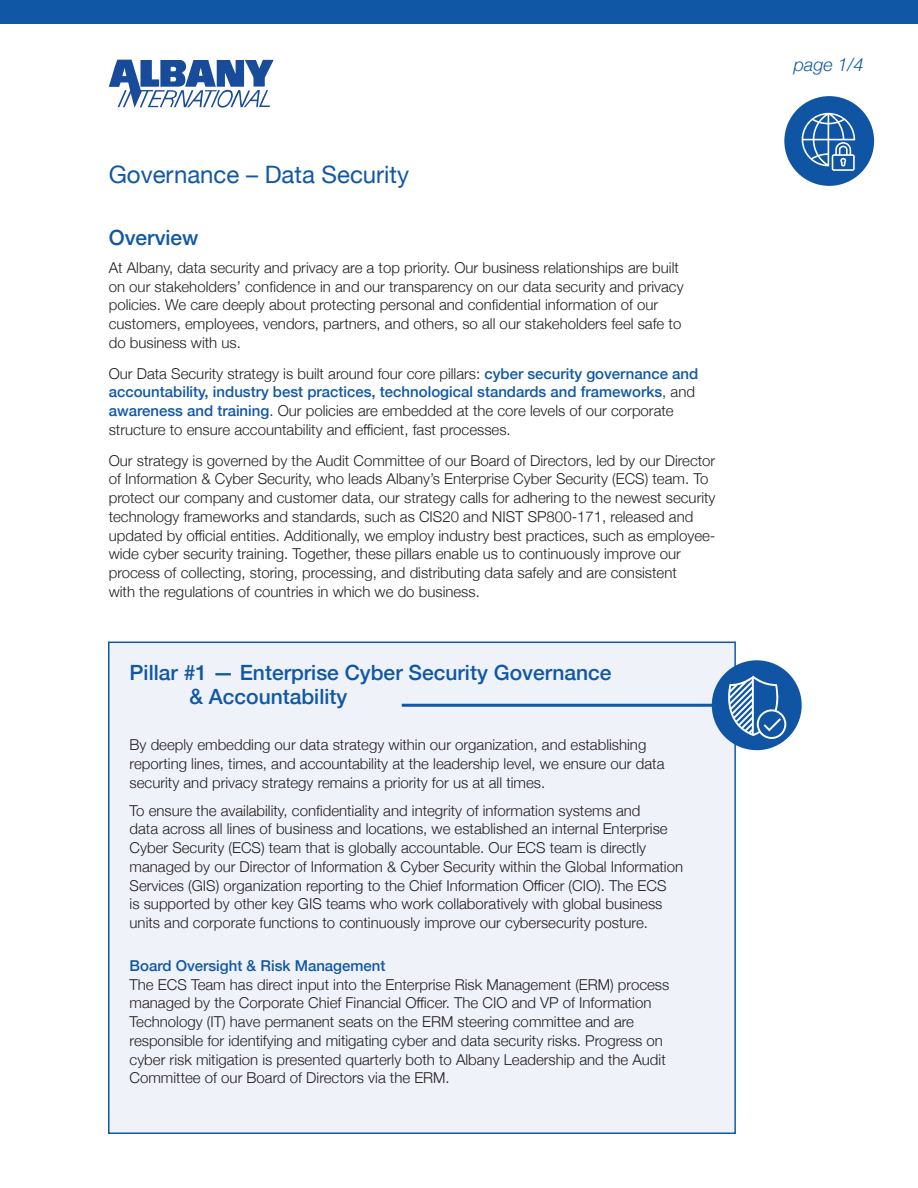
<style>
.page{position:relative;width:918px;height:1188px;background:#fff}
.page>*{position:absolute;margin:0;border:0;box-sizing:border-box;transform-origin:0 0}
.t1{font:24px "Helvetica Neue";color:#1058a6}
.t2{font:500 21px/24px "Helvetica Neue";color:#1058a6}
.t3{font:italic 300 18px "Helvetica Neue";color:#1058a6}
.t4{font:300 15px/18.8px "Helvetica Neue";color:#231f20}
.t5{font:500 15px "Helvetica Neue";color:#1058a6}
.s1{font-weight:500;color:#1058a6}
</style>
<div class="page">
<div style="left:0;top:0;width:918px;height:24px;background:#1058a6"></div>
<svg style="left:109px;top:60px;width:165px;height:48px"></svg>
<div style="left:784px;top:96px;width:90px;height:90px;background:#1055a4;border-radius:50%"></div>
<svg style="left:802px;top:113px;width:53px;height:58px"></svg>
<div style="left:108px;top:642px;width:628px;height:492px;background:#f0f2f9;border:2px solid #1058a6"></div>
<div style="left:712px;top:660px;width:90px;height:90px;background:#1055a4;border-radius:50%"></div>
<svg style="left:728px;top:676px;width:58px;height:63px"></svg>
<hr style="left:402px;top:704px;width:314px;height:3px;background:#1058a6">
<p class="t1" style="left:109px;top:157px;width:302px">Governance – Data Security</p>
<p class="t2" style="left:109px;top:224px;width:91px">Overview</p>
<p class="t4" style="left:109px;top:257px;width:576px">At Albany, data security and privacy are a top priority. Our business relationships are built on our stakeholders’ confidence in and our transparency on our data security and privacy policies. We care deeply about protecting personal and confidential information of our customers, employees, vendors, partners, and others, so all our stakeholders feel safe to do business with us.</p>
<p class="t4" style="left:109px;top:363px;width:591px">Our Data Security strategy is built around four core pillars: <span class="s1">cyber security governance and accountability, industry best practices, technological standards and frameworks</span>, and <span class="s1">awareness and training</span>. Our policies are embedded at the core levels of our corporate structure to ensure accountability and efficient, fast processes.</p>
<p class="t4" style="left:109px;top:450px;width:608px">Our strategy is governed by the Audit Committee of our Board of Directors, led by our Director of Information &amp; Cyber Security, who leads Albany’s Enterprise Cyber Security (ECS) team. To protect our company and customer data, our strategy calls for adhering to the newest security technology frameworks and standards, such as CIS20 and NIST SP800-171, released and updated by official entities. Additionally, we employ industry best practices, such as employee&shy;wide cyber security training. Together, these pillars enable us to continuously improve our process of collecting, storing, processing, and distributing data safely and are consistent<br>with the regulations of countries in which we do business.</p>
<p class="t2" style="left:189px;top:659px;width:424px;text-indent:-60px">Pillar #1 — Enterprise Cyber Security Governance &amp; Accountability</p>
<p class="t4" style="left:130px;top:735px;width:536px">By deeply embedding our data strategy within our organization, and establishing reporting lines, times, and accountability at the leadership level, we ensure our data security and privacy strategy remains a priority for us at all times.</p>
<p class="t4" style="left:130px;top:800px;width:555px">To ensure the availability, confidentiality and integrity of information systems and<br>data across all lines of business and locations, we established an internal Enterprise Cyber Security (ECS) team that is globally accountable. Our ECS team is directly managed by our Director of Information &amp; Cyber Security within the Global Information Services (GIS) organization reporting to the Chief Information Officer (CIO). The ECS<br>is supported by other key GIS teams who work collaboratively with global business units and corporate functions to continuously improve our cybersecurity posture.</p>
<p class="t5" style="left:130px;top:953px;width:257px">Board Oversight &amp; Risk Management</p>
<p class="t4" style="left:130px;top:974px;width:541px">The ECS Team has direct input into the Enterprise Risk Management (ERM) process managed by the Corporate Chief Financial Officer. The CIO and VP of Information Technology (IT) have permanent seats on the ERM steering committee and are responsible for identifying and mitigating cyber and data security risks. Progress on cyber risk mitigation is presented quarterly both to Albany Leadership and the Audit Committee of our Board of Directors via the ERM.</p>
<p class="t3" style="left:794px;top:50px;width:72px">page 1/4</p>
</div>
